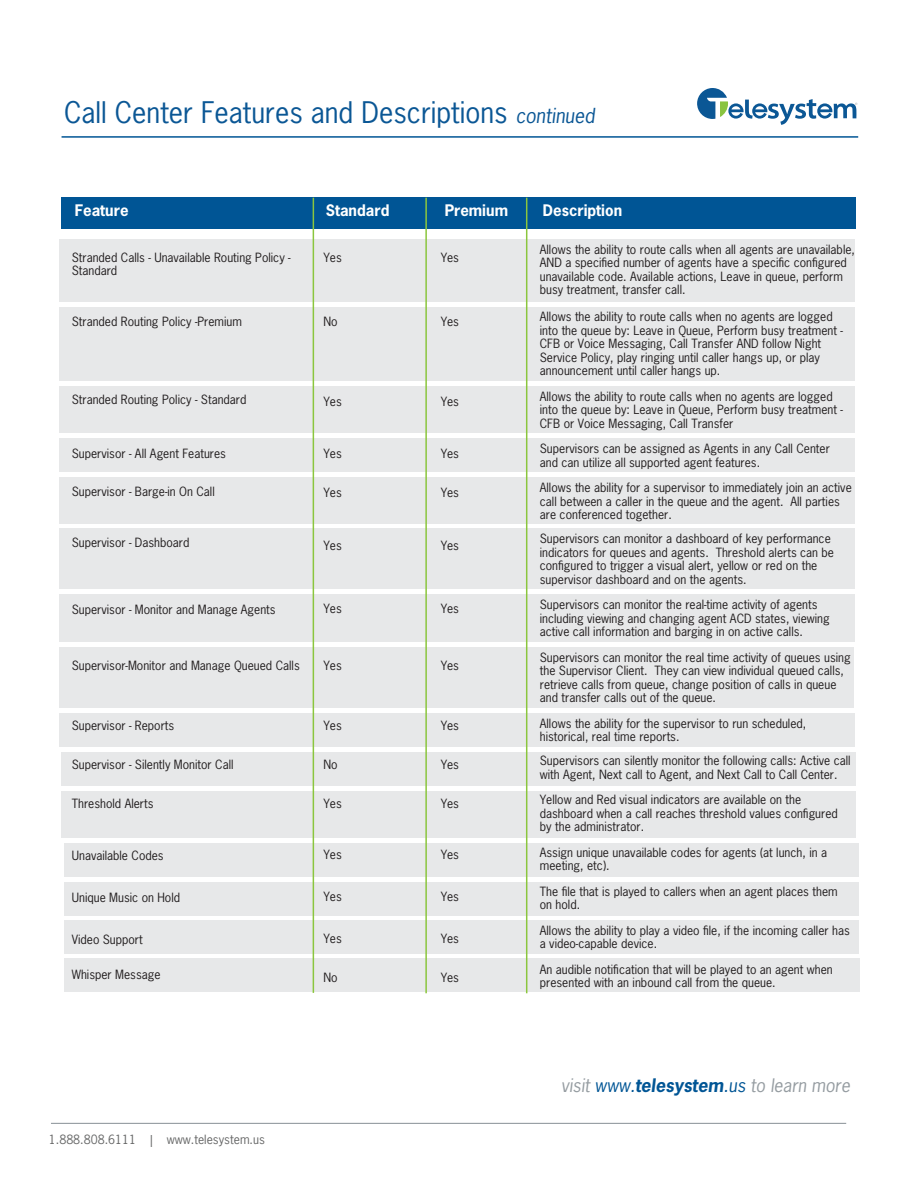
<style>
.page{position:relative;width:918px;height:1188px;background:#fff}
.page>*{position:absolute;margin:0;border:0;box-sizing:border-box;transform-origin:0 0}
.t1{font:28.05px "News Gothic Std";color:#0b5795}
.t2{font:italic 17.55px "News Gothic Std";color:#959ca1}
.t3{font:700 15px "News Gothic Std";color:#fff}
.t4{font:12px/13.5px "News Gothic Std";color:#211d1e}
.t5{font:12px "News Gothic Std";color:#666767}
.s1{font-style:italic;font-size:19.5px}
.s2{color:#005595}
.s3{font-weight:700;color:#005595}
</style>
<div class="page">
<div style="left:61px;top:197px;width:795px;height:31px;background:#005595"></div>
<hr style="left:62px;top:136px;width:796px;height:2px;background:#005595">
<svg style="left:697px;top:88px;width:160px;height:37px"></svg>
<div style="left:60px;top:439px;width:795px;height:33px;background:#e7e8e9"></div>
<div style="left:60px;top:713px;width:795px;height:33px;background:#e7e8e9"></div>
<div style="left:61px;top:752px;width:795px;height:33px;background:#e7e8e9"></div>
<div style="left:64px;top:843px;width:795px;height:33px;background:#e7e8e9"></div>
<div style="left:64px;top:883px;width:795px;height:33px;background:#e7e8e9"></div>
<div style="left:64px;top:921px;width:795px;height:33px;background:#e7e8e9"></div>
<div style="left:65px;top:959px;width:795px;height:33px;background:#e7e8e9"></div>
<div style="left:61px;top:791px;width:795px;height:47px;background:#e7e8e9"></div>
<div style="left:60px;top:477px;width:795px;height:47px;background:#e7e8e9"></div>
<div style="left:60px;top:529px;width:795px;height:60px;background:#e7e8e9"></div>
<div style="left:59px;top:647px;width:795px;height:60px;background:#e7e8e9"></div>
<div style="left:60px;top:594px;width:795px;height:48px;background:#e7e8e9"></div>
<div style="left:60px;top:239px;width:795px;height:63px;background:#e7e8e9"></div>
<div style="left:60px;top:387px;width:795px;height:46px;background:#e7e8e9"></div>
<div style="left:60px;top:307px;width:795px;height:74px;background:#e7e8e9"></div>
<hr style="left:313px;top:198px;width:1px;height:795px;background:#8bc63e">
<hr style="left:425px;top:198px;width:2px;height:795px;background:#8bc63e">
<hr style="left:526px;top:198px;width:1px;height:795px;background:#8bc63e">
<hr style="left:51px;top:1123px;width:795px;height:1px;background:#959ca1">
<h1 class="t1" style="left:64px;top:94px;width:532px">Call Center Features and Descriptions <span class="s1">continued</span></h1>
<p class="t3" style="left:75px;top:200px;width:55px">Feature</p>
<p class="t3" style="left:326px;top:200px;width:65px">Standard</p>
<p class="t3" style="left:445px;top:200px;width:65px">Premium</p>
<p class="t3" style="left:543px;top:200px;width:81px">Description</p>
<p class="t4" style="left:72px;top:251px;width:220px">Stranded Calls - Unavailable Routing Policy -<br>Standard</p>
<p class="t4" style="left:72px;top:315px;width:172px">Stranded Routing Policy -Premium</p>
<p class="t4" style="left:323px;top:251px;width:20px">Yes</p>
<p class="t4" style="left:323px;top:315px;width:16px">No</p>
<p class="t4" style="left:72px;top:393px;width:176px">Stranded Routing Policy - Standard</p>
<p class="t4" style="left:72px;top:447px;width:156px">Supervisor - All Agent Features</p>
<p class="t4" style="left:72px;top:485px;width:144px">Supervisor - Barge-in On Call</p>
<p class="t4" style="left:72px;top:536px;width:119px">Supervisor - Dashboard</p>
<p class="t4" style="left:72px;top:603px;width:205px">Supervisor - Monitor and Manage Agents</p>
<p class="t4" style="left:72px;top:659px;width:230px">Supervisor-Monitor and Manage Queued Calls</p>
<p class="t4" style="left:72px;top:719px;width:104px">Supervisor - Reports</p>
<p class="t4" style="left:72px;top:758px;width:163px">Supervisor - Silently Monitor Call</p>
<p class="t4" style="left:72px;top:797px;width:83px">Threshold Alerts</p>
<p class="t4" style="left:72px;top:849px;width:93px">Unavailable Codes</p>
<p class="t4" style="left:72px;top:891px;width:110px">Unique Music on Hold</p>
<p class="t4" style="left:72px;top:933px;width:73px">Video Support</p>
<p class="t4" style="left:72px;top:968px;width:90px">Whisper Message</p>
<p class="t4" style="left:323px;top:395px;width:20px">Yes</p>
<p class="t4" style="left:323px;top:447px;width:20px">Yes</p>
<p class="t4" style="left:323px;top:486px;width:20px">Yes</p>
<p class="t4" style="left:323px;top:539px;width:20px">Yes</p>
<p class="t4" style="left:323px;top:602px;width:20px">Yes</p>
<p class="t4" style="left:323px;top:659px;width:20px">Yes</p>
<p class="t4" style="left:323px;top:719px;width:20px">Yes</p>
<p class="t4" style="left:323px;top:758px;width:16px">No</p>
<p class="t4" style="left:323px;top:797px;width:20px">Yes</p>
<p class="t4" style="left:323px;top:848px;width:20px">Yes</p>
<p class="t4" style="left:323px;top:890px;width:20px">Yes</p>
<p class="t4" style="left:323px;top:932px;width:20px">Yes</p>
<p class="t4" style="left:323px;top:971px;width:16px">No</p>
<p class="t4" style="left:441px;top:251px;width:20px">Yes</p>
<p class="t4" style="left:441px;top:315px;width:20px">Yes</p>
<p class="t4" style="left:441px;top:395px;width:20px">Yes</p>
<p class="t4" style="left:441px;top:447px;width:20px">Yes</p>
<p class="t4" style="left:441px;top:486px;width:20px">Yes</p>
<p class="t4" style="left:441px;top:539px;width:20px">Yes</p>
<p class="t4" style="left:441px;top:602px;width:20px">Yes</p>
<p class="t4" style="left:441px;top:659px;width:20px">Yes</p>
<p class="t4" style="left:441px;top:719px;width:20px">Yes</p>
<p class="t4" style="left:441px;top:758px;width:20px">Yes</p>
<p class="t4" style="left:441px;top:797px;width:20px">Yes</p>
<p class="t4" style="left:441px;top:848px;width:20px">Yes</p>
<p class="t4" style="left:441px;top:890px;width:20px">Yes</p>
<p class="t4" style="left:441px;top:932px;width:20px">Yes</p>
<p class="t4" style="left:441px;top:971px;width:20px">Yes</p>
<p class="t4" style="left:540px;top:242px;width:317px">Allows the ability to route calls when all agents are unavailable, AND a specified number of agents have a specific configured unavailable code. Available actions, Leave in queue, perform busy treatment, transfer call.</p>
<p class="t4" style="left:540px;top:310px;width:305px">Allows the ability to route calls when no agents are logged into the queue by: Leave in Queue, Perform busy treatment - CFB or Voice Messaging, Call Transfer AND follow Night Service Policy, play ringing until caller hangs up, or play announcement until caller hangs up.</p>
<p class="t4" style="left:540px;top:389px;width:305px">Allows the ability to route calls when no agents are logged into the queue by: Leave in Queue, Perform busy treatment -<br>CFB or Voice Messaging, Call Transfer</p>
<p class="t4" style="left:540px;top:442px;width:292px">Supervisors can be assigned as Agents in any Call Center and can utilize all supported agent features.</p>
<p class="t4" style="left:540px;top:481px;width:313px">Allows the ability for a supervisor to immediately join an active call between a caller in the queue and the agent. All parties are conferenced together.</p>
<p class="t4" style="left:540px;top:532px;width:296px">Supervisors can monitor a dashboard of key performance indicators for queues and agents. Threshold alerts can be configured to trigger a visual alert, yellow or red on the supervisor dashboard and on the agents.</p>
<p class="t4" style="left:540px;top:598px;width:291px">Supervisors can monitor the real-time activity of agents including viewing and changing agent ACD states, viewing active call information and barging in on active calls.</p>
<p class="t4" style="left:540px;top:650px;width:312px">Supervisors can monitor the real time activity of queues using the Supervisor Client. They can view individual queued calls, retrieve calls from queue, change position of calls in queue and transfer calls out of the queue.</p>
<p class="t4" style="left:540px;top:716px;width:268px">Allows the ability for the supervisor to run scheduled, historical, real time reports.</p>
<p class="t4" style="left:540px;top:754px;width:312px">Supervisors can silently monitor the following calls: Active call with Agent, Next call to Agent, and Next Call to Call Center.</p>
<p class="t4" style="left:540px;top:793px;width:300px">Yellow and Red visual indicators are available on the dashboard when a call reaches threshold values configured by the administrator.</p>
<p class="t4" style="left:540px;top:845px;width:289px">Assign unique unavailable codes for agents (at lunch, in a meeting, etc).</p>
<p class="t4" style="left:540px;top:884px;width:299px">The file that is played to callers when an agent places them on hold.</p>
<p class="t4" style="left:540px;top:923px;width:311px">Allows the ability to play a video file, if the incoming caller has a video-capable device.</p>
<p class="t4" style="left:540px;top:962px;width:295px">An audible notification that will be played to an agent when presented with an inbound call from the queue.</p>
<h2 class="t2" style="left:561px;top:1074px;width:290px">visit <span class="s2">www.</span><span class="s3">telesystem</span><span class="s2">.us</span> to learn more</h2>
<p class="t5" style="left:49px;top:1132px;width:218px">1.888.808.6111 | www.telesystem.us</p>
</div>
